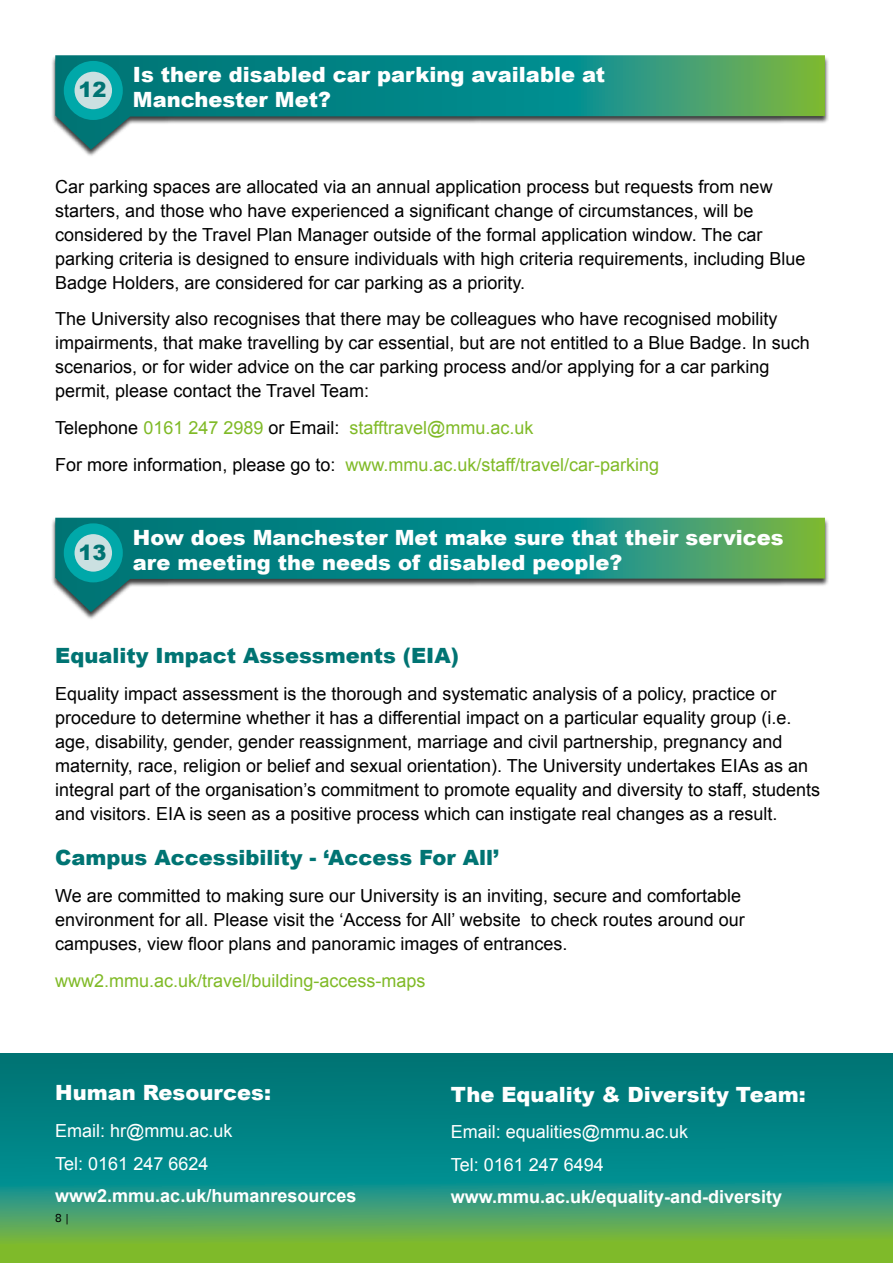
<style>
.page{position:relative;width:893px;height:1263px;background:#fff}
.page>*{position:absolute;margin:0;border:0;box-sizing:border-box;transform-origin:0 0}
.t1{font:900 21px/25.2px "Arial";color:#fff}
.t2{font:900 21px "Arial";color:#007473}
.t3{font:18px/24px "Arial";color:#000}
.t4{font:18px/36.8px "Arial";color:#80ba27}
.t5{font:18px/32.5px "Arial";color:#fff}
.t6{font:700 18px "Arial";color:#fff}
.t7{font:12px "Serifa BEFOP";color:#000}
.s1{color:#000}
</style>
<div class="page">
<svg style="left:0;top:1054px;width:893px;height:209px;background:#219072"></svg>
<div style="left:51px;top:56px;width:778px;height:102px;background:#000;opacity:.75"></div>
<svg style="left:55px;top:55px;width:770px;height:95px"></svg>
<svg style="left:69px;top:66px;width:48px;height:49px"></svg>
<div style="left:64px;top:61px;width:59px;height:59px;border:11px solid #00a8a9;border-radius:50%"></div>
<div style="left:51px;top:518px;width:778px;height:102px;background:#000;opacity:.75"></div>
<svg style="left:55px;top:518px;width:770px;height:94px"></svg>
<svg style="left:69px;top:529px;width:48px;height:48px"></svg>
<div style="left:64px;top:523px;width:59px;height:59px;border:11px solid #00a8a9;border-radius:50%"></div>
<p class="t2" style="left:78px;top:74px;width:30px">12</p>
<p class="t1" style="left:133px;top:61px;width:474px">Is there disabled car parking available at<br>Manchester Met?</p>
<p class="t3" style="left:55px;top:174px;width:752px">Car parking spaces are allocated via an annual application process but requests from new starters, and those who have experienced a significant change of circumstances, will be considered by the Travel Plan Manager outside of the formal application window. The car parking criteria is designed to ensure individuals with high criteria requirements, including Blue Badge Holders, are considered for car parking as a priority.</p>
<p class="t3" style="left:55px;top:307px;width:756px">The University also recognises that there may be colleagues who have recognised mobility impairments, that make travelling by car essential, but are not entitled to a Blue Badge. In such scenarios, or for wider advice on the car parking process and/or applying for a car parking permit, please contact the Travel Team:</p>
<p class="t4" style="left:55px;top:409px;width:605px"><span class="s1">Telephone</span> 0161 247 2989 <span class="s1">or Email:</span> stafftravel@mmu.ac.uk<br><span class="s1">For more information, please go to:</span> www.mmu.ac.uk/staff/travel/car-parking</p>
<p class="t2" style="left:78px;top:537px;width:30px">13</p>
<p class="t1" style="left:133px;top:524px;width:652px">How does Manchester Met make sure that their services are meeting the needs of disabled people?</p>
<p class="t2" style="left:55px;top:640px;width:405px">Equality Impact Assessments (EIA)</p>
<p class="t3" style="left:55px;top:682px;width:766px">Equality impact assessment is the thorough and systematic analysis of a policy, practice or procedure to determine whether it has a differential impact on a particular equality group (i.e. age, disability, gender, gender reassignment, marriage and civil partnership, pregnancy and maternity, race, religion or belief and sexual orientation). The University undertakes EIAs as an integral part of the organisation’s commitment to promote equality and diversity to staff, students and visitors. EIA is seen as a positive process which can instigate real changes as a result.</p>
<p class="t2" style="left:55px;top:842px;width:445px">Campus Accessibility - ‘Access For All’</p>
<p class="t3" style="left:55px;top:884px;width:691px">We are committed to making sure our University is an inviting, secure and comfortable environment for all. Please visit the ‘Access for All’ website to check routes around our campuses, view floor plans and panoramic images of entrances.</p>
<p class="t4" style="left:55px;top:962px;width:372px">www2.mmu.ac.uk/travel/building-access-maps</p>
<p class="t1" style="left:55px;top:1080px;width:217px">Human Resources:</p>
<p class="t5" style="left:55px;top:1115px;width:179px">Email: hr@mmu.ac.uk<br>Tel: 0161 247 6624</p>
<p class="t6" style="left:55px;top:1184px;width:303px">www2.mmu.ac.uk/humanresources</p>
<p class="t7" style="left:55px;top:1211px;width:15px">8 |</p>
<p class="t1" style="left:451px;top:1081px;width:357px">The Equality &amp; Diversity Team:</p>
<p class="t5" style="left:451px;top:1116px;width:239px">Email: equalities@mmu.ac.uk<br>Tel: 0161 247 6494</p>
<p class="t6" style="left:451px;top:1185px;width:333px">www.mmu.ac.uk/equality-and-diversity</p>
</div>
